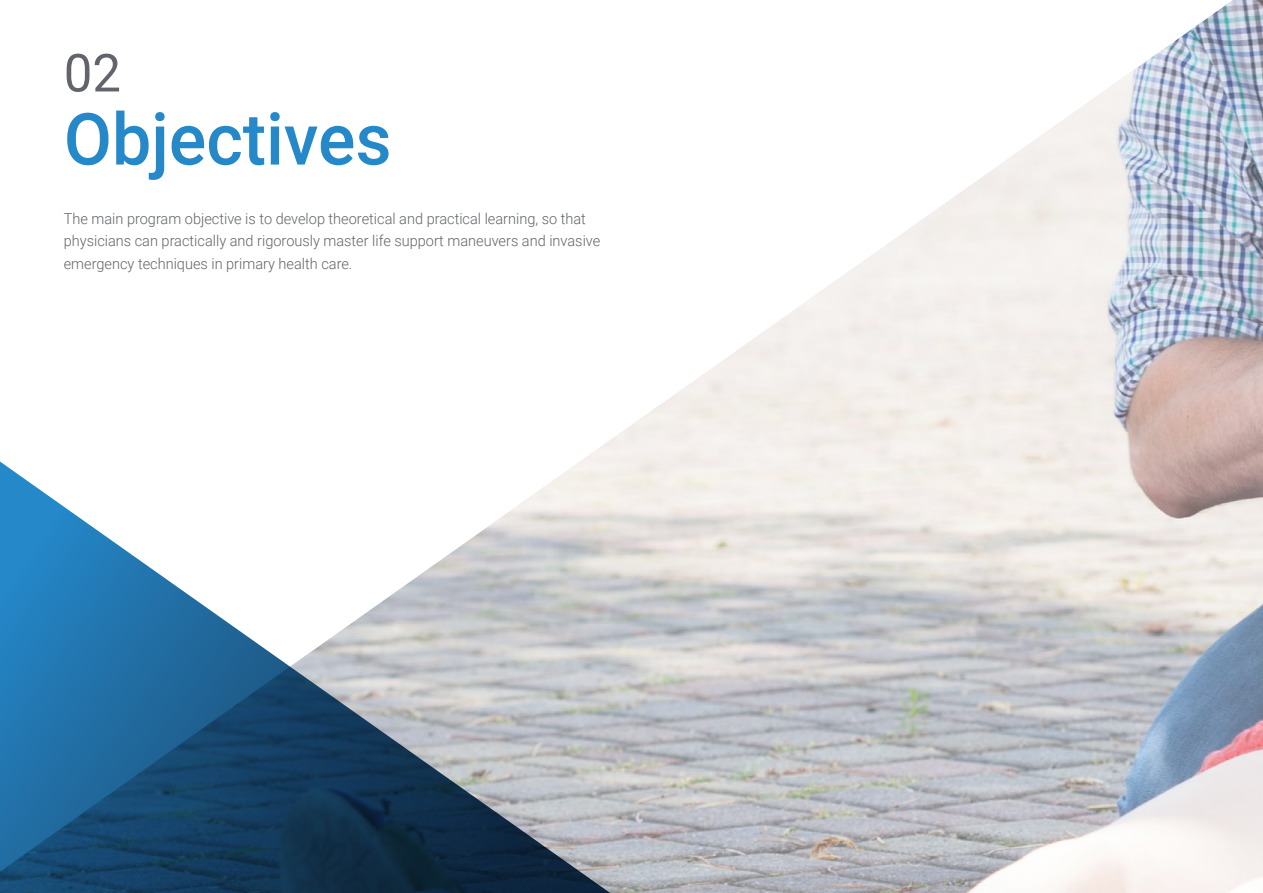
<style>
.page{position:relative;width:1263px;height:893px;background:#fff}
.page>*{position:absolute;margin:0;border:0;box-sizing:border-box;transform-origin:0 0}
.t1{font:500 72px "Roboto";color:#2488c9}
.t2{font:52.5px "Roboto";color:#61646a}
.t3{font:300 15px/22.5px "Roboto";color:#61646a}
</style>
<div class="page">
<img style="left:602px;top:0;width:661px;height:893px">
<svg style="left:0;top:446px;width:640px;height:447px"></svg>
<h2 class="t2" style="left:64px;top:36px;width:59px">02</h2>
<h1 class="t1" style="left:64px;top:89px;width:329px">Objectives</h1>
<p class="t3" style="left:64px;top:207px;width:538px">The main program objective is to develop theoretical and practical learning, so that physicians can practically and rigorously master life support maneuvers and invasive emergency techniques in primary health care.</p>
</div>
